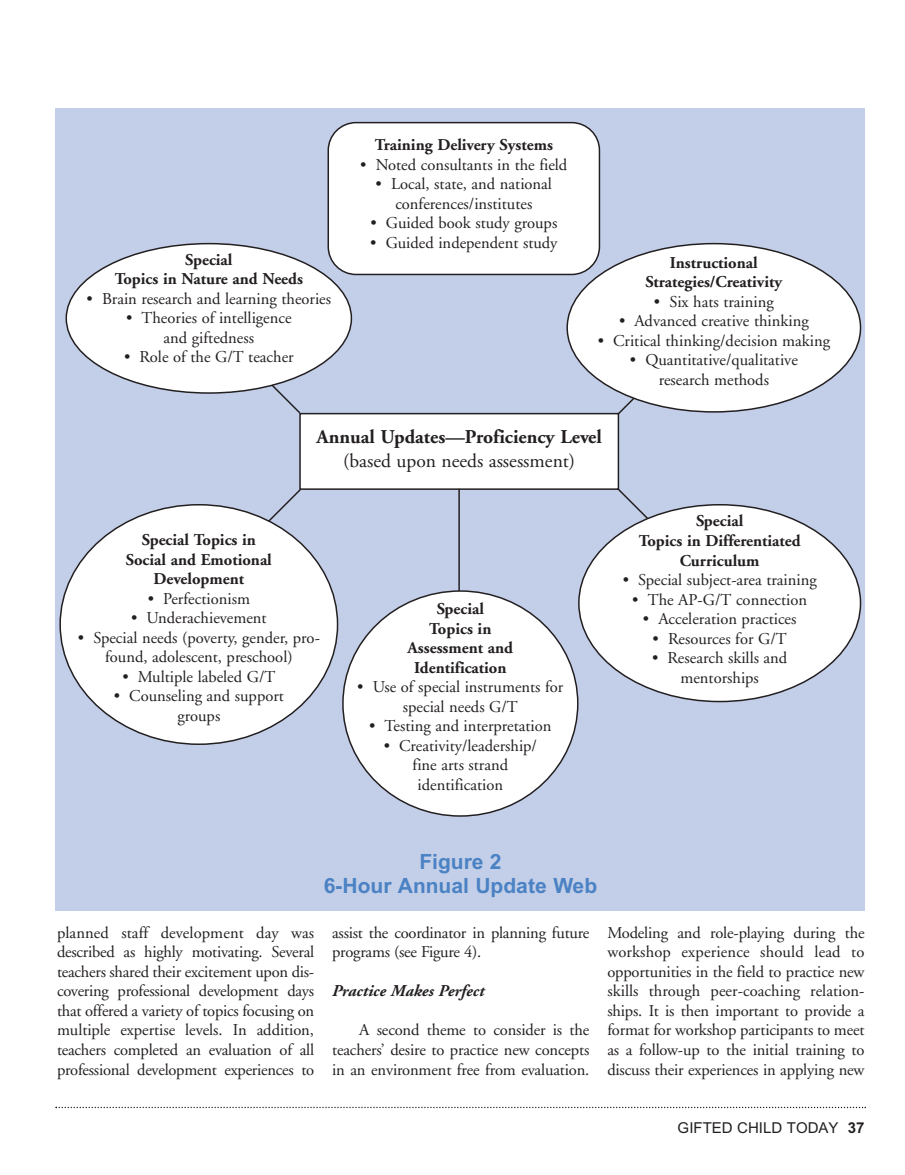
<style>
.page{position:relative;width:905px;height:1175px;background:#fff}
.page>*{position:absolute;margin:0;border:0;box-sizing:border-box;transform-origin:0 0}
.t1{font:700 21px/24px "Arial SFMT";color:#4b82c3;text-align:center}
.t2{font:700 19.5px/24px "Adobe Garamond";color:#231f20;text-align:center}
.t3{font:16.5px/19.5px "Adobe Garamond";color:#231f20;text-align:center}
.t4{font:700 16.5px/19.5px "Adobe Garamond";color:#231f20;text-align:center}
.t5{font:italic 700 16.5px "Adobe Garamond";color:#231f20}
.t6{font:15px "Arial SFMT";color:#231f20}
.s1{font-weight:400}
.s2{font-weight:700}
</style>
<div class="page">
<svg style="left:56px;top:1106px;width:810px;height:2px"></svg>
<div style="left:56px;top:108px;width:809px;height:802px;background:#c3cfe9"></div>
<div style="left:327px;top:122px;width:273px;height:153px;background:#fff"></div>
<div style="left:300px;top:413px;width:318px;height:76px;background:#fff"></div>
<div style="left:299px;top:413px;width:320px;height:77px;border:2px solid #231f20"></div>
<svg style="left:65px;top:243px;width:287px;height:151px"></svg>
<svg style="left:566px;top:243px;width:295px;height:169px"></svg>
<svg style="left:59px;top:504px;width:279px;height:241px"></svg>
<svg style="left:342px;top:590px;width:236px;height:226px"></svg>
<svg style="left:578px;top:504px;width:283px;height:198px"></svg>
<svg style="left:270px;top:383px;width:32px;height:32px"></svg>
<svg style="left:616px;top:396px;width:19px;height:20px"></svg>
<svg style="left:266px;top:487px;width:36px;height:36px"></svg>
<svg style="left:616px;top:487px;width:33px;height:33px"></svg>
<hr style="left:458px;top:489px;width:2px;height:102px;background:#231f20">
<p class="t4" style="left:115px;top:251px;width:190px">Special<br>Topics in Nature and Needs</p>
<p class="t3" style="left:87px;top:290px;width:246px">• Brain research and learning theories</p>
<p class="t3" style="left:126px;top:310px;width:167px">• Theories of intelligence and giftedness</p>
<p class="t3" style="left:124px;top:349px;width:171px">• Role of the G/T teacher</p>
<p class="t4" style="left:375px;top:137px;width:179px">Training Delivery Systems</p>
<p class="t3" style="left:360px;top:156px;width:209px">• Noted consultants in the field</p>
<p class="t3" style="left:375px;top:176px;width:178px">• Local, state, and national conferences/institutes</p>
<p class="t3" style="left:370px;top:215px;width:188px">• Guided book study groups</p>
<p class="t3" style="left:370px;top:234px;width:189px">• Guided independent study</p>
<p class="t4" style="left:645px;top:254px;width:138px">Instructional<br>Strategies/Creativity</p>
<p class="t3" style="left:654px;top:293px;width:121px">• Six hats training</p>
<p class="t3" style="left:619px;top:313px;width:191px">• Advanced creative thinking</p>
<p class="t3" style="left:597px;top:332px;width:234px">• Critical thinking/decision making</p>
<p class="t3" style="left:630px;top:352px;width:169px">• Quantitative/qualitative research methods</p>
<p class="t2" style="left:316px;top:427px;width:287px">Annual Updates—Proficiency Level <span class="s1">(based upon needs assessment)</span></p>
<p class="t4" style="left:126px;top:531px;width:147px">Special Topics in<br>Social and Emotional<br>Development</p>
<p class="t3" style="left:148px;top:590px;width:104px">• Perfectionism</p>
<p class="t3" style="left:131px;top:609px;width:137px">• Underachievement</p>
<p class="t3" style="left:78px;top:629px;width:243px">• Special needs (poverty, gender, pro&shy;found, adolescent, preschool)</p>
<p class="t3" style="left:122px;top:668px;width:154px">• Multiple labeled G/T</p>
<p class="t3" style="left:114px;top:687px;width:172px">• Counseling and support groups</p>
<p class="t4" style="left:407px;top:600px;width:107px">Special<br>Topics in<br>Assessment and<br>Identification</p>
<p class="t3" style="left:357px;top:678px;width:208px">• Use of special instruments for special needs G/T</p>
<p class="t3" style="left:369px;top:717px;width:184px">• Testing and interpretation</p>
<p class="t3" style="left:384px;top:737px;width:155px">• Creativity/leadership/ fine arts strand identification</p>
<p class="t4" style="left:638px;top:513px;width:163px">Special<br>Topics in Differentiated<br>Curriculum</p>
<p class="t3" style="left:622px;top:571px;width:195px">• Special subject-area training</p>
<p class="t3" style="left:632px;top:591px;width:176px">• The AP-G/T connection</p>
<p class="t3" style="left:643px;top:610px;width:155px">• Acceleration practices</p>
<p class="t3" style="left:652px;top:630px;width:136px">• Resources for G/T</p>
<p class="t3" style="left:652px;top:649px;width:137px">• Research skills and mentorships</p>
<p class="t1" style="left:324px;top:851px;width:275px">Figure 2<br>6-Hour Annual Update Web</p>
<p class="t3" style="left:57px;top:924px;width:259px;text-align:justify">planned staff development day was described as highly motivating. Several teachers shared their excitement upon dis&shy;covering professional development days that offered a variety of topics focusing on multiple expertise levels. In addition, teachers completed an evaluation of all professional development experiences to</p>
<p class="t3" style="left:332px;top:924px;width:259px;text-align:left">assist the coordinator in planning future programs (see Figure 4).</p>
<p class="t5" style="left:332px;top:984px;width:154px">Practice Makes Perfect</p>
<p class="t3" style="left:332px;top:1021px;width:259px;text-align:justify;text-indent:27px">A second theme to consider is the teachers’ desire to practice new concepts in an environment free from evaluation.</p>
<p class="t3" style="left:607px;top:924px;width:259px;text-align:justify">Modeling and role-playing during the workshop experience should lead to opportunities in the field to practice new skills through peer-coaching relation&shy;ships. It is then important to provide a format for workshop participants to meet as a follow-up to the initial training to discuss their experiences in applying new</p>
<p class="t6" style="left:677px;top:1122px;width:188px">GIFTED CHILD TODAY <span class="s2">37</span></p>
</div>
